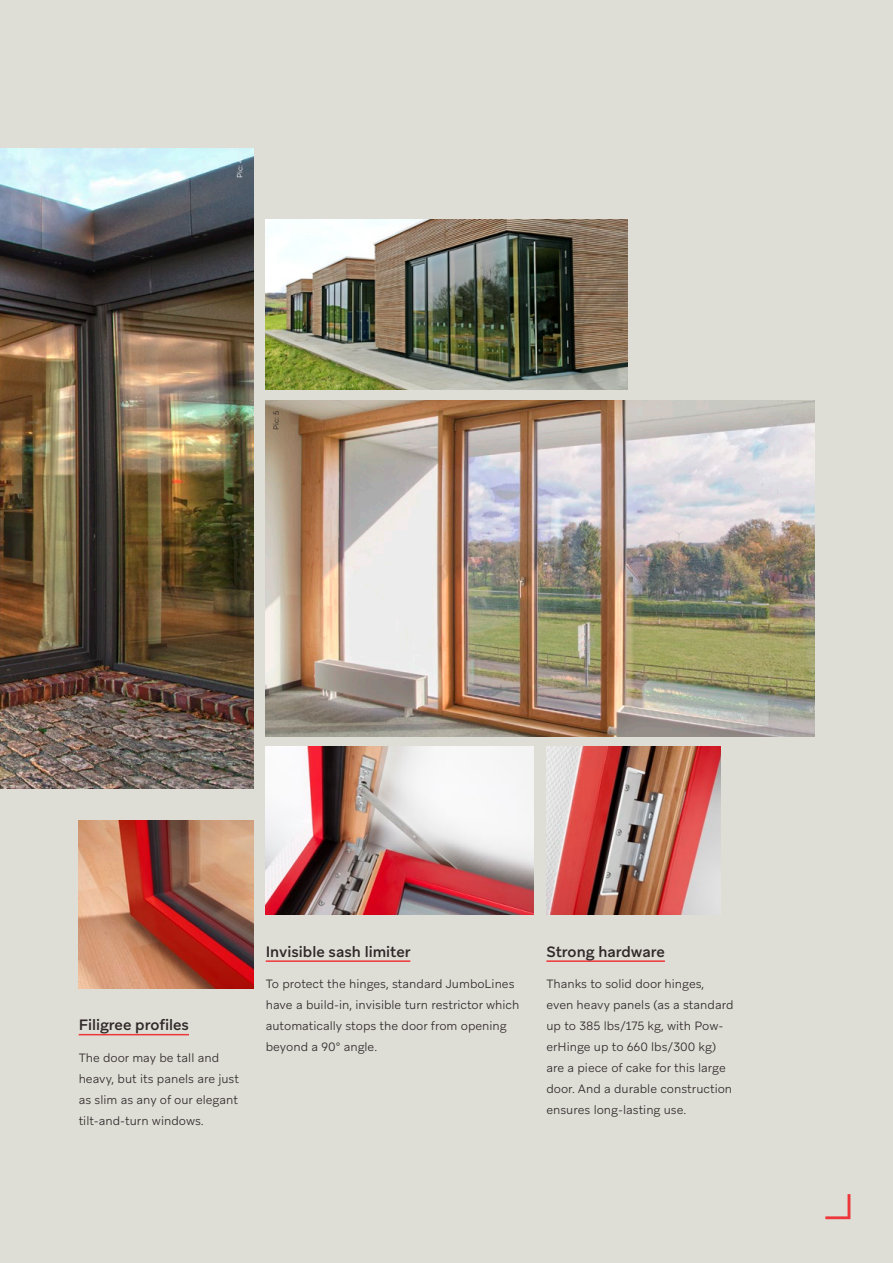
<style>
.page{position:relative;width:893px;height:1263px;background:#deddd6}
.page>*{position:absolute;margin:0;border:0;box-sizing:border-box;transform-origin:0 0}
.t1{font:500 15px "Aribau Grotesk";color:#2f2828}
.t2{font:300 12px/21px "Aribau Grotesk";color:#2f2828}
.t3{font:300 7.5px "Aribau Grotesk";color:#fff}
.t4{font:300 7.5px "Aribau Grotesk";color:#231f20}
</style>
<div class="page">
<img style="left:266px;top:219px;width:361px;height:171px">
<img style="left:266px;top:747px;width:268px;height:168px">
<img style="left:546px;top:747px;width:175px;height:168px">
<img style="left:79px;top:820px;width:174px;height:168px">
<img style="left:266px;top:400px;width:548px;height:336px">
<img style="left:0;top:148px;width:253px;height:641px">
<svg style="left:825px;top:1194px;width:25px;height:25px"></svg>
<hr style="left:546px;top:960px;width:119px;height:2px;background:#ee373a">
<hr style="left:266px;top:960px;width:144px;height:2px;background:#ee373a">
<hr style="left:79px;top:1034px;width:110px;height:1px;background:#ee373a">
<p class="t3" style="left:235px;top:178px;width:21px;rotate:-90deg">Pic: 4</p>
<p class="t4" style="left:272px;top:430px;width:21px;rotate:-90deg">Pic: 5</p>
<p class="t1" style="left:79px;top:1015px;width:112px">Filigree profiles</p>
<p class="t2" style="left:79px;top:1047px;width:162px">The door may be tall and heavy, but its panels are just as slim as any of our elegant tilt-and-turn windows.</p>
<p class="t1" style="left:266px;top:942px;width:146px">Invisible sash limiter</p>
<p class="t2" style="left:266px;top:973px;width:255px">To protect the hinges, standard JumboLines have a build-in, invisible turn restrictor which automatically stops the door from opening beyond a 90° angle.</p>
<p class="t1" style="left:546px;top:942px;width:120px">Strong hardware</p>
<p class="t2" style="left:546px;top:973px;width:189px">Thanks to solid door hinges, even heavy panels (as a standard up to 385 lbs/175 kg, with Pow&shy;erHinge up to 660 lbs/300 kg) are a piece of cake for this large door. And a durable construction ensures long-lasting use.</p>
</div>
